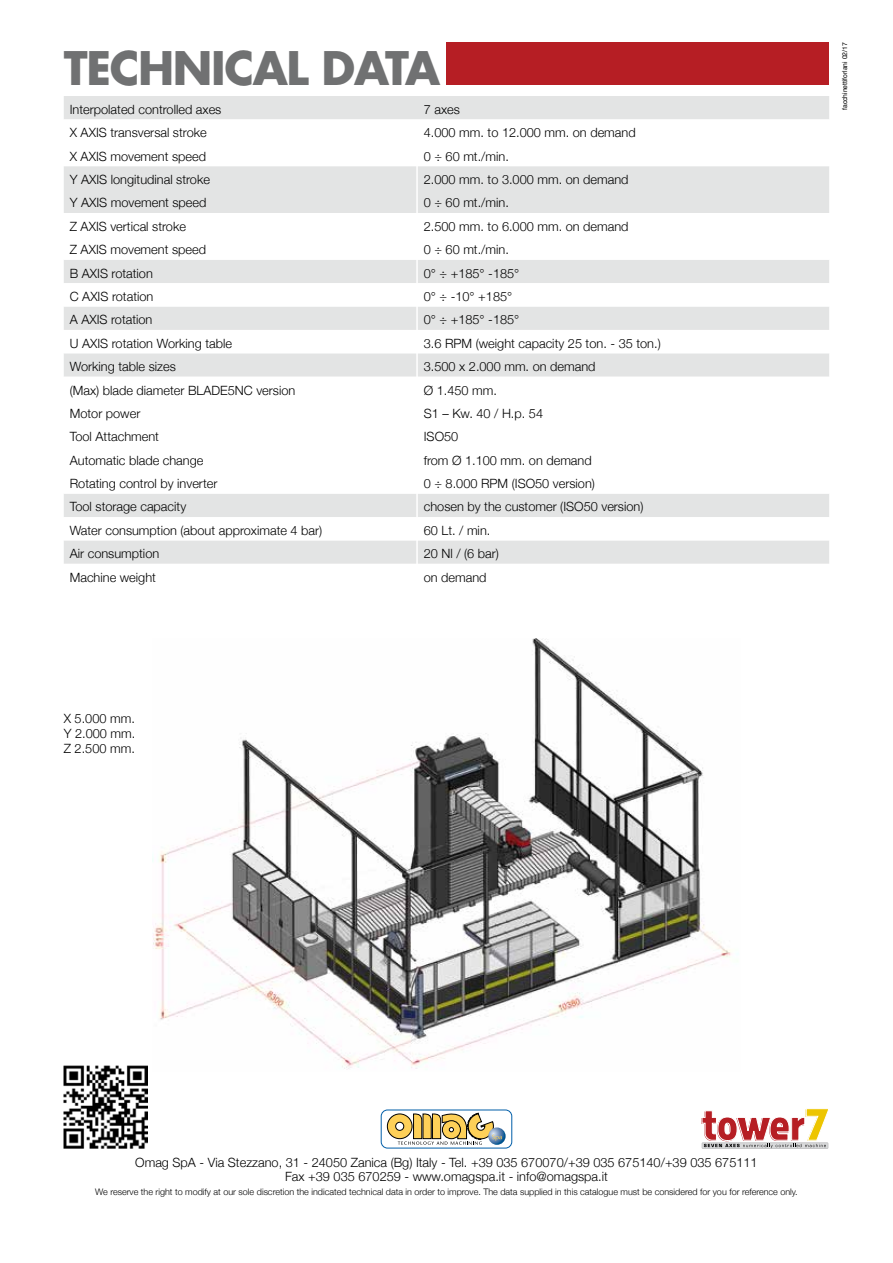
<style>
.page{position:relative;width:893px;height:1263px;background:#fff}
.page>*{position:absolute;margin:0;border:0;box-sizing:border-box;transform-origin:0 0}
.t1{font:700 45px "Futura CE";letter-spacing:-.03em;color:#707172}
.t2{font:300 12.75px/15.3px "Helvetica Neue";color:#000;text-align:justify}
.t3{font:300 9px "Helvetica Neue";color:#000}
.t4{font:6.75px "Helvetica";color:#000}
</style>
<div class="page">
<div style="left:64px;top:96px;width:765px;height:23px;background:#e3e4e4"></div>
<svg style="left:64px;top:166px;width:765px;height:398px"></svg>
<hr style="left:416px;top:128px;width:2px;height:975px;background:#fff">
<div style="left:446px;top:43px;width:383px;height:42px;background:#b61e24"></div>
<img style="left:152px;top:638px;width:579px;height:431px">
<div style="left:702px;top:1142px;width:126px;height:7px;border:1px solid #c6c7c8"></div>
<svg style="left:701px;top:1108px;width:128px;height:40px"></svg>
<img style="left:64px;top:1065px;width:83px;height:84px">
<svg style="left:488px;top:1127px;width:18px;height:18px"></svg>
<svg style="left:387px;top:1112px;width:115px;height:33px"></svg>
<div style="left:381px;top:1109px;width:131px;height:39px;border:1px solid #005ea8;border-radius:6px"></div>
<h1 class="t1" style="left:64px;top:35px;width:378px">TECHNICAL DATA</h1>
<p class="t4" style="left:840px;top:110px;width:69px;rotate:-90deg">facchinettiforlani 02/17</p>
<p class="t2" style="left:70px;top:101px;width:153px">Interpolated controlled axes</p>
<p class="t2" style="left:424px;top:101px;width:38px">7 axes</p>
<p class="t2" style="left:70px;top:124px;width:138px">X Axi s transversal stroke</p>
<p class="t2" style="left:424px;top:124px;width:213px">4.000 mm. to 12.000 mm. on demand</p>
<p class="t2" style="left:70px;top:148px;width:138px">X axi s movement speed</p>
<p class="t2" style="left:424px;top:148px;width:87px">0 ÷ 60 mt./min.</p>
<p class="t2" style="left:70px;top:171px;width:142px">Y axis longitudinal stroke</p>
<p class="t2" style="left:424px;top:171px;width:206px">2.000 mm. to 3.000 mm. on demand</p>
<p class="t2" style="left:70px;top:195px;width:138px">Y axi s movement speed</p>
<p class="t2" style="left:424px;top:195px;width:87px">0 ÷ 60 mt./min.</p>
<p class="t2" style="left:70px;top:218px;width:118px">Z axi s vertical stroke</p>
<p class="t2" style="left:424px;top:218px;width:206px">2.500 mm. to 6.000 mm. on demand</p>
<p class="t2" style="left:70px;top:241px;width:138px">Z axi s movement speed</p>
<p class="t2" style="left:424px;top:241px;width:87px">0 ÷ 60 mt./min.</p>
<p class="t2" style="left:70px;top:265px;width:85px">B axi s rotation</p>
<p class="t2" style="left:424px;top:265px;width:97px">0° ÷ +185° -185°</p>
<p class="t2" style="left:70px;top:288px;width:85px">C axi s rotation</p>
<p class="t2" style="left:424px;top:288px;width:90px">0° ÷ -10° +185°</p>
<p class="t2" style="left:70px;top:311px;width:84px">A axi s rotation</p>
<p class="t2" style="left:424px;top:311px;width:97px">0° ÷ +185° -185°</p>
<p class="t2" style="left:70px;top:335px;width:164px">U axis rotation Working table</p>
<p class="t2" style="left:424px;top:335px;width:238px">3.6 RPM (weight capacity 25 ton. - 35 ton.)</p>
<p class="t2" style="left:70px;top:358px;width:108px">Working table sizes</p>
<p class="t2" style="left:424px;top:358px;width:173px">3.500 x 2.000 mm. on demand</p>
<p class="t2" style="left:70px;top:382px;width:227px">(Max) blade diameter BLADE5NC version</p>
<p class="t2" style="left:424px;top:382px;width:75px">Ø 1.450 mm.</p>
<p class="t2" style="left:70px;top:405px;width:72px">Motor power</p>
<p class="t2" style="left:424px;top:405px;width:121px">S1 – Kw. 40 / H.p. 54</p>
<p class="t2" style="left:70px;top:428px;width:91px">Tool Attachment</p>
<p class="t2" style="left:424px;top:428px;width:36px">ISO50</p>
<p class="t2" style="left:70px;top:452px;width:135px">Automatic blade change</p>
<p class="t2" style="left:424px;top:452px;width:169px">from Ø 1.100 mm. on demand</p>
<p class="t2" style="left:70px;top:475px;width:149px">Rotating control by inverter</p>
<p class="t2" style="left:424px;top:475px;width:173px">0 ÷ 8.000 RPM (ISO50 version)</p>
<p class="t2" style="left:70px;top:498px;width:118px">Tool storage capacity</p>
<p class="t2" style="left:424px;top:498px;width:221px">chosen by the customer (ISO50 version)</p>
<p class="t2" style="left:70px;top:522px;width:254px">Water consumption (about approximate 4 bar)</p>
<p class="t2" style="left:424px;top:522px;width:68px">60 Lt. / min.</p>
<p class="t2" style="left:70px;top:545px;width:91px">Air consumption</p>
<p class="t2" style="left:424px;top:545px;width:77px">20 Nl / (6 bar)</p>
<p class="t2" style="left:70px;top:569px;width:88px">Machine weight</p>
<p class="t2" style="left:424px;top:569px;width:64px">on demand</p>
<p class="t2" style="left:64px;top:709px;width:73px">X 5.000 mm.<br>Y 2.000 mm.<br>Z 2.500 mm.</p>
<p class="t2" style="left:135px;top:1155px;width:624px;line-height:13.5px;text-align:center">Omag SpA - Via Stezzano, 31 - 24050 Zanica (Bg) Italy - Tel. +39 035 670070/+39 035 675140/+39 035 675111<br>Fax +39 035 670259 - www.omagspa.it - info@omagspa.it</p>
<p class="t3" style="left:95px;top:1184px;width:704px">We reserve the right to modify at our sole discretion the indicated technical data in order to improve. The data supplied in this catalogue must be considered for you for reference only.</p>
</div>
